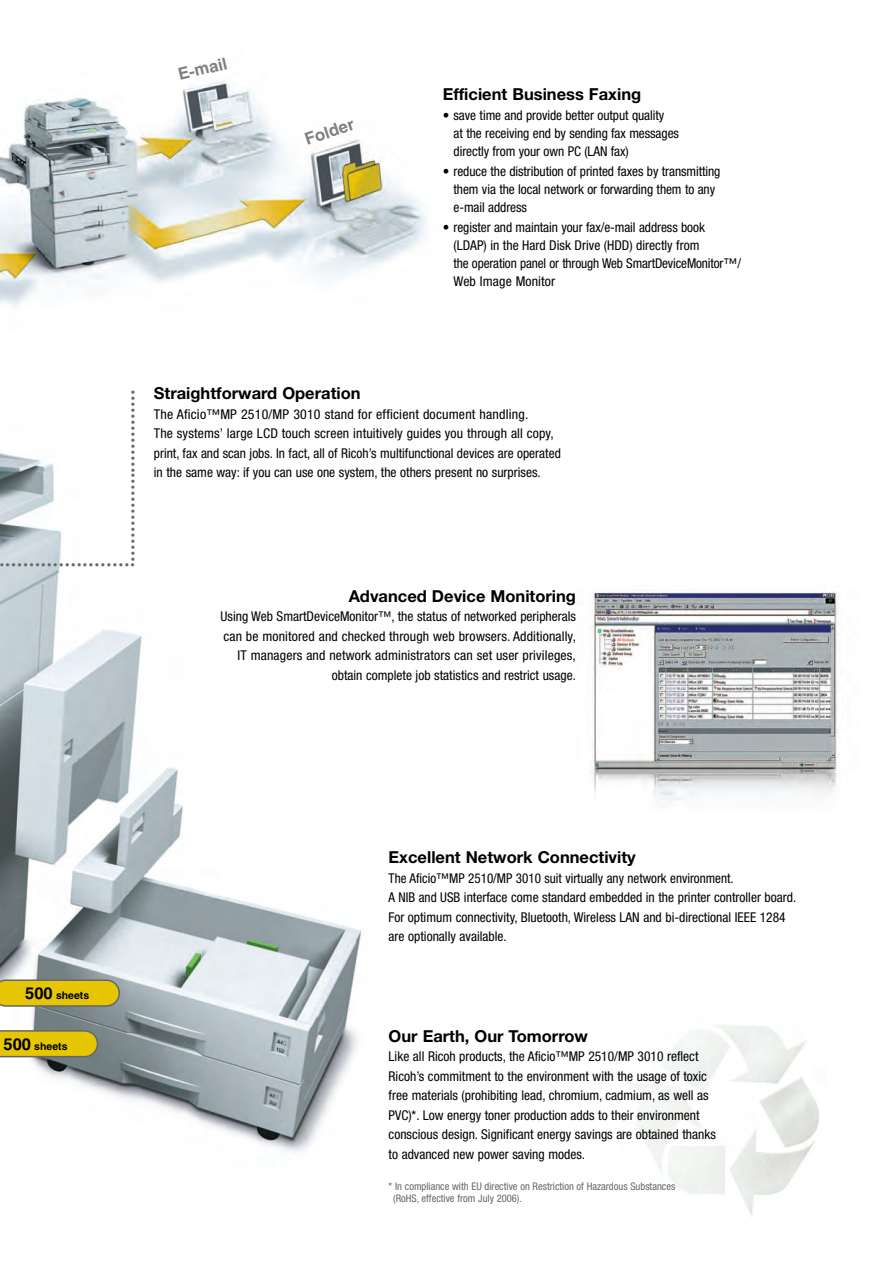
<style>
.page{position:relative;width:893px;height:1263px;background:#fff}
.page>*{position:absolute;margin:0;border:0;box-sizing:border-box;transform-origin:0 0}
.t1{font:700 16.8px "Helvetica";color:#808080}
.t2{font:700 16.5px "Helvetica Neue LT Std";color:#000}
.t3{font:condensed 13.5px/19.5px "Helvetica Neue LT Std";color:#000}
.t4{font:condensed 10.5px/12.6px "Helvetica Neue LT Std";color:#666}
.t5{font:700 10.5px "Helvetica";color:#000}
.t6{font:condensed 9px "Helvetica Neue LT Std";color:#666}
.s1{font-size:16.5px}
</style>
<div class="page">
<img style="left:629px;top:1025px;width:190px;height:192px">
<img style="left:0;top:452px;width:362px;height:700px">
<img style="left:0;top:80px;width:426px;height:226px">
<img style="left:590px;top:589px;width:249px;height:212px">
<svg style="left:0;top:979px;width:120px;height:28px"></svg>
<svg style="left:0;top:1030px;width:98px;height:27px"></svg>
<p class="t1" style="left:177px;top:68px;width:52px;rotate:-13deg">E-mail</p>
<p class="t1" style="left:303px;top:133px;width:53px;rotate:-19deg">Folder</p>
<p class="t2" style="left:443px;top:88px;width:200px">Efficient Business Faxing</p>
<p class="t3" style="left:454px;top:108px;width:227px;line-height:18px;text-indent:-11px">• save time and provide better output quality<br>at the receiving end by sending fax messages directly from your own PC (LAN fax)</p>
<p class="t3" style="left:454px;top:164px;width:268px;line-height:18px;text-indent:-11px">• reduce the distribution of printed faxes by transmitting them via the local network or forwarding them to any e-mail address</p>
<p class="t3" style="left:454px;top:220px;width:289px;line-height:18px;text-indent:-11px">• register and maintain your fax/e-mail address book (LDAP) in the Hard Disk Drive (HDD) directly from<br>the operation panel or through Web SmartDeviceMonitor™/ Web Image Monitor</p>
<p class="t6" style="left:136px;top:390px;width:173px;rotate:90deg">•••••••••••••••••••••••••••••</p>
<p class="t6" style="left:0;top:562px;width:137px">•••••••••••••••••••••••</p>
<p class="t2" style="left:154px;top:388px;width:208px">Straightforward Operation</p>
<p class="t3" style="left:154px;top:406px;width:408px">The Aficio™MP 2510/MP 3010 stand for efficient document handling.<br>The systems’ large LCD touch screen intuitively guides you through all copy, print, fax and scan jobs. In fact, all of Ricoh’s multifunctional devices are operated in the same way: if you can use one system, the others present no surprises.</p>
<p class="t2" style="left:349px;top:590px;width:229px">Advanced Device Monitoring</p>
<p class="t3" style="left:220px;top:608px;width:357px;text-align:right">Using Web SmartDeviceMonitor™, the status of networked peripherals can be monitored and checked through web browsers. Additionally, IT managers and network administrators can set user privileges, obtain complete job statistics and restrict usage.</p>
<p class="t5" style="left:25px;top:991px;width:65px"><span class="s1">500</span> sheets</p>
<p class="t5" style="left:4px;top:1042px;width:65px"><span class="s1">500</span> sheets</p>
<p class="t2" style="left:389px;top:851px;width:249px">Excellent Network Connectivity</p>
<p class="t3" style="left:389px;top:869px;width:409px">The Aficio™MP 2510/MP 3010 suit virtually any network environment.<br>A NIB and USB interface come standard embedded in the printer controller board.<br>For optimum connectivity, Bluetooth, Wireless LAN and bi-directional IEEE 1284 are optionally available.</p>
<p class="t2" style="left:389px;top:1030px;width:201px">Our Earth, Our Tomorrow</p>
<p class="t3" style="left:389px;top:1048px;width:329px">Like all Ricoh products, the Aficio™MP 2510/MP 3010 reflect Ricoh’s commitment to the environment with the usage of toxic free materials (prohibiting lead, chromium, cadmium, as well as PVC)*. Low energy toner production adds to their environment conscious design. Significant energy savings are obtained thanks to advanced new power saving modes.</p>
<p class="t4" style="left:393px;top:1180px;width:284px;text-indent:-5px">* In compliance with EU directive on Restriction of Hazardous Substances (RoHS, effective from July 2006).</p>
</div>
